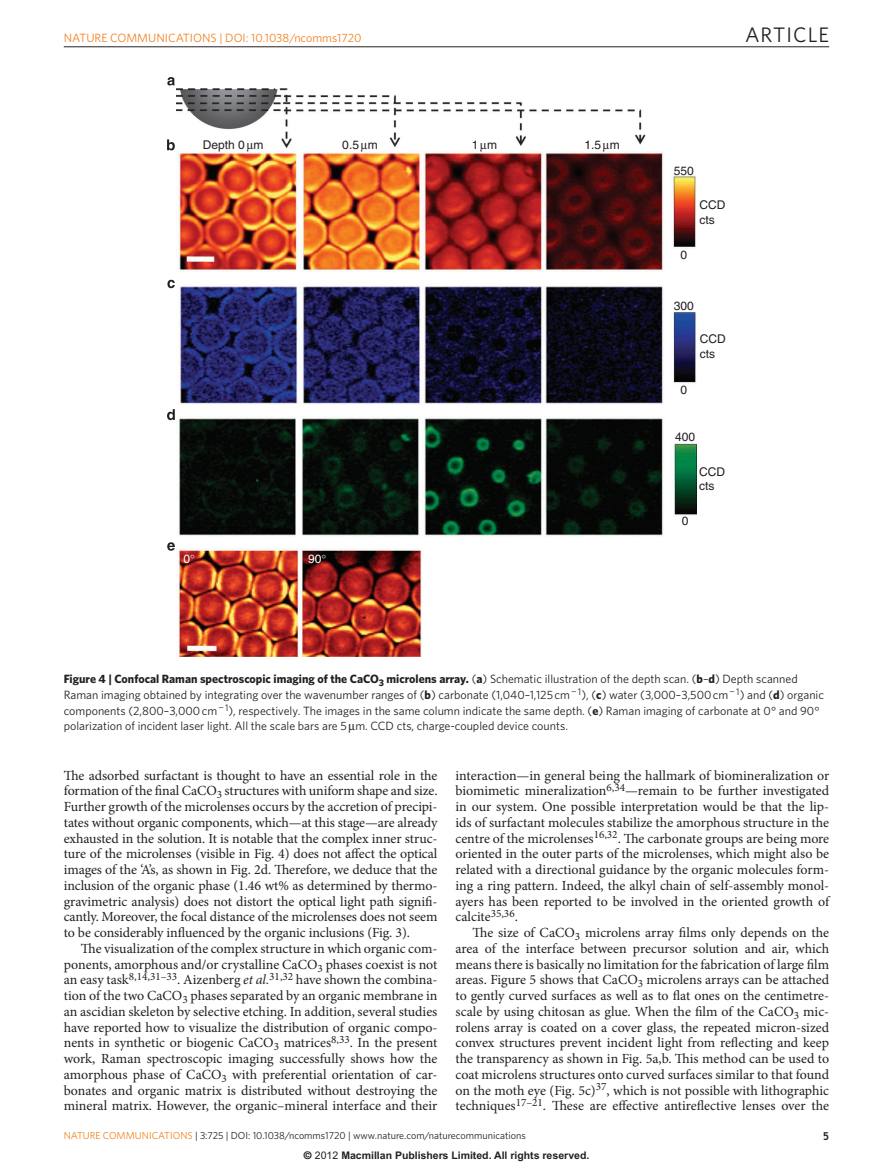
<style>
.page{position:relative;width:893px;height:1174px;background:#fff}
.page>*{position:absolute;margin:0;border:0;box-sizing:border-box;transform-origin:0 0}
.t1{font:21px "Whitney";letter-spacing:.05em;color:#231f20}
.pPara{font:13.95px/15.8px "Minion Pro";color:#231f20;text-align:justify}
.pFirstpara{font:13.95px/15.8px "Minion Pro";letter-spacing:-.005em;color:#231f20;text-align:justify}
.pFigureCaption{font:12px/15.8px "Whitney";color:#231f20}
.t2{font:12px/14.4px "Helvetica";color:#231f20}
.t3{font:12px "Whitney";color:#f1801f}
.t4{font:12px "Helvetica";color:#fff}
.t5{font:700 10.5px "Arial";color:#231f20}
.t6{font:10.2px "Whitney";color:#231f20}
.t7{font:10.2px "Whitney";color:#f1801f}
.s1{font-weight:700}
.s2{font-style:italic}
.s3{color:#f1801f}
.s4{font-family:"Helvetica"}
.s5{font-weight:400}
</style>
<div class="page">
<hr style="left:64px;top:47px;width:765px;height:1px;background:#231f20">
<img style="left:176px;top:89px;width:520px;height:567px">
<svg style="left:167px;top:77px;width:8px;height:8px"></svg>
<svg style="left:167px;top:139px;width:8px;height:11px"></svg>
<svg style="left:167px;top:280px;width:8px;height:8px"></svg>
<svg style="left:167px;top:409px;width:8px;height:11px"></svg>
<svg style="left:167px;top:542px;width:8px;height:8px"></svg>
<svg style="left:322px;top:555px;width:4px;height:3px"></svg>
<svg style="left:247px;top:143px;width:7px;height:8px"></svg>
<svg style="left:361px;top:143px;width:7px;height:8px"></svg>
<svg style="left:481px;top:143px;width:6px;height:8px"></svg>
<svg style="left:603px;top:143px;width:7px;height:8px"></svg>
<p class="t3" style="left:64px;top:31px;width:108px">nature communicati</p>
<p class="t3" style="left:193px;top:31px;width:170px">ons | DOI: 10.1038/ncomms1720</p>
<p class="t2" style="left:203px;top:137px;width:62px">Depth 0 m</p>
<p class="t2" style="left:342px;top:137px;width:37px">0.5 m</p>
<p class="t2" style="left:472px;top:137px;width:27px">1 m</p>
<p class="t2" style="left:584px;top:137px;width:37px">1.5 m</p>
<p class="t4" style="left:183px;top:552px;width:8px">0</p>
<p class="t4" style="left:308px;top:552px;width:15px">90</p>
<h1 class="t1" style="left:745px;top:22px;width:86px">ARTICLE</h1>
<p class="t2" style="left:674px;top:163px;width:22px">550</p>
<p class="t2" style="left:681px;top:248px;width:8px">0</p>
<p class="t2" style="left:700px;top:198px;width:27px">CCD cts</p>
<p class="t2" style="left:674px;top:298px;width:22px">300</p>
<p class="t2" style="left:700px;top:332px;width:27px">CCD cts</p>
<p class="t2" style="left:681px;top:383px;width:8px">0</p>
<p class="t2" style="left:675px;top:429px;width:22px">400</p>
<p class="t2" style="left:682px;top:513px;width:8px">0</p>
<p class="t2" style="left:699px;top:464px;width:27px">CCD cts</p>
<p class="pFigureCaption" style="left:64px;top:671px;width:762px"><span class="s1">Figure 4 | Confocal Raman spectroscopic imaging of the CaCO</span><sub>3</sub> <span class="s1">microlens array.</span> (<span class="s1">a</span>) Schematic illustration of the depth scan. (<span class="s1">b</span>–<span class="s1">d</span>) Depth scanned Raman imaging obtained by integrating over the wavenumber ranges of (<span class="s1">b</span>) carbonate (1,040–1,125cm<sup>−1</sup>), (<span class="s1">c</span>) water (3,000–3,500cm<sup>−1</sup>) and (<span class="s1">d</span>) organic components (2,800–3,000cm<sup>−1</sup>), respectively. The images in the same column indicate the same depth. (<span class="s1">e</span>) Raman imaging of carbonate at 0° and 90° polarization of incident laser light. All the scale bars are 5 m. CCD cts, charge-coupled device counts.</p>
<p class="pFirstpara" style="left:64px;top:767px;width:375px">The adsorbed surfactant is thought to have an essential role in the formation of the final CaCO<sub>3</sub> structures with uniform shape and size.<br>Further growth of the microlenses occurs by the accretion of precipi&shy;tates without organic components, which—at this stage—are already exhausted in the solution. It is notable that the complex inner struc&shy;ture of the microlenses (visible in Fig. 4) does not affect the optical images of the ‘A’s, as shown in Fig. 2d. Therefore, we deduce that the inclusion of the organic phase (1.46 wt% as determined by thermo&shy;gravimetric analysis) does not distort the optical light path signifi&shy;cantly. Moreover, the focal distance of the microlenses does not seem to be considerably influenced by the organic inclusions (Fig. 3).</p>
<p class="pPara" style="left:64px;top:940px;width:375px;text-indent:17px">The visualization of the complex structure in which organic com&shy;ponents, amorphous and/or crystalline CaCO<sub>3</sub> phases coexist is not an easy task<sup>8,14,31–33</sup>. Aizenberg <span class="s2">et al.</span><sup>31,32</sup> have shown the combina&shy;tion of the two CaCO<sub>3</sub> phases separated by an organic membrane in an ascidian skeleton by selective etching. In addition, several studies have reported how to visualize the distribution of organic compo&shy;nents in synthetic or biogenic CaCO<sub>3</sub> matrices<sup>8,33</sup>. In the present work, Raman spectroscopic imaging successfully shows how the amorphous phase of CaCO<sub>3</sub> with preferential orientation of car&shy;bonates and organic matrix is distributed without destroying the mineral matrix. However, the organic–mineral interface and their</p>
<p class="pPara" style="left:455px;top:767px;width:375px">interaction—in general being the hallmark of biomineralization or biomimetic mineralization<sup>6,34</sup>—remain to be further investigated in our system. One possible interpretation would be that the lip&shy;ids of surfactant molecules stabilize the amorphous structure in the centre of the microlenses<sup>16,32</sup>. The carbonate groups are being more oriented in the outer parts of the microlenses, which might also be related with a directional guidance by the organic molecules form&shy;ing a ring pattern. Indeed, the alkyl chain of self-assembly monol&shy;ayers has been reported to be involved in the oriented growth of calcite<sup>35,36</sup>.</p>
<p class="pPara" style="left:455px;top:924px;width:375px;text-indent:17px">The size of CaCO<sub>3</sub> microlens array films only depends on the area of the interface between precursor solution and air, which means there is basically no limitation for the fabrication of large film areas. Figure 5 shows that CaCO<sub>3</sub> microlens arrays can be attached to gently curved surfaces as well as to flat ones on the centimetre&shy;scale by using chitosan as glue. When the film of the CaCO<sub>3</sub> mic&shy;rolens array is coated on a cover glass, the repeated micron-sized convex structures prevent incident light from reflecting and keep the transparency as shown in Fig. 5a,b. This method can be used to coat microlens structures onto curved surfaces similar to that found on the moth eye (Fig. 5c)<sup>37</sup>, which is not possible with lithographic techniques<sup>17–21</sup>. These are effective antireflective lenses over the</p>
<p class="t7" style="left:64px;top:1129px;width:91px">nature communicati</p>
<p class="t6" style="left:173px;top:1129px;width:354px"><span class="s3">ons</span> | 3:725 | DOI: 10.1038/ncomms1720 | www.nature.com/naturecommunications</p>
<p class="t5" style="left:304px;top:1149px;width:287px"><span class="s4">©</span> <span class="s5">2012</span> Macmillan Publishers Limited. All rights reserved.</p>
</div>
